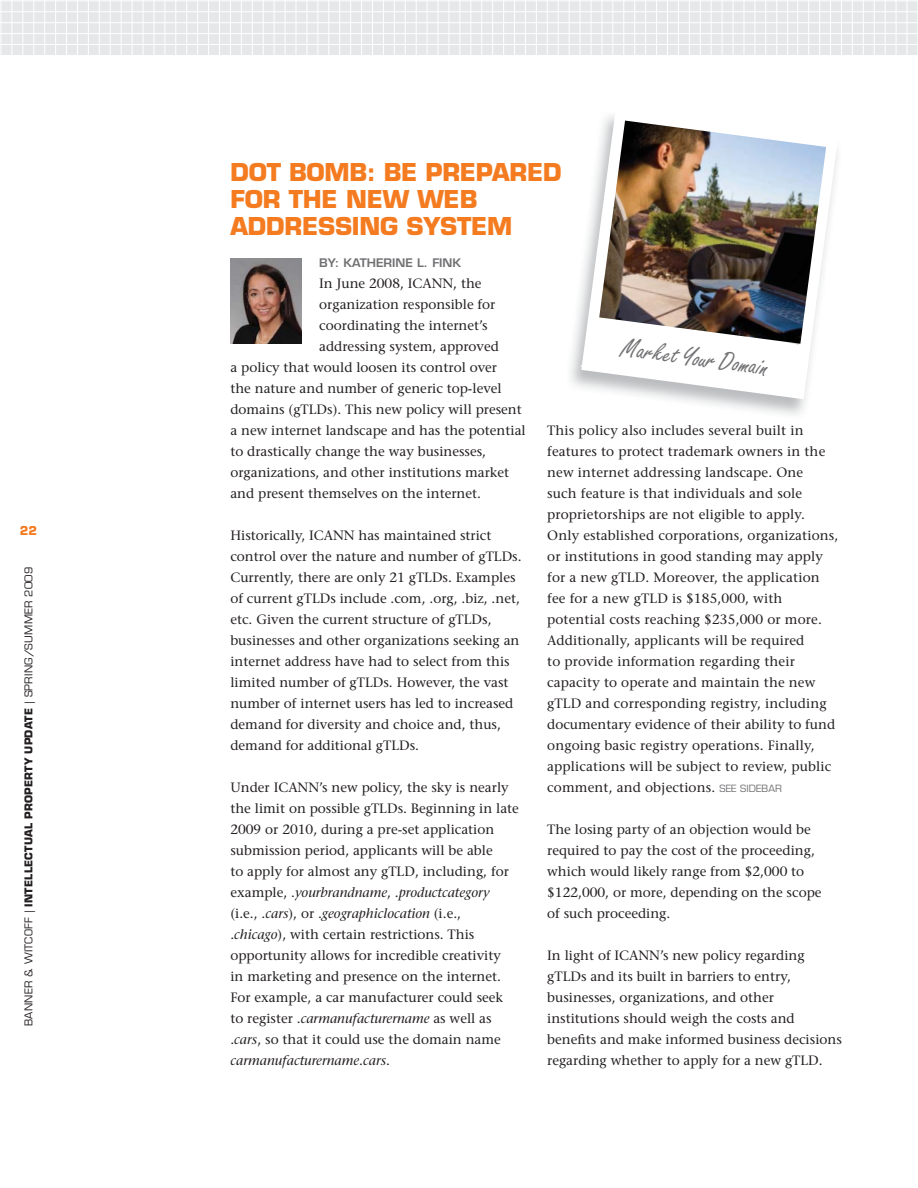
<style>
.page{position:relative;width:918px;height:1188px;background:#fff}
.page>*{position:absolute;margin:0;border:0;box-sizing:border-box;transform-origin:0 0}
.t1{font:27px "Freestyle Script";color:#717073}
.t2{font:700 24px/27px "Eurostile";letter-spacing:-.01em;color:#f47b20}
.t3{font:13.5px/21px "Stone Serif";color:#231f20}
.t4{font:700 12px "Eurostile";color:#f47b20}
.t5{font:600 11.55px "Eurostile";color:#717073;scale:1.04 1}
.t6{font:10.5px "Eurostile";letter-spacing:.02em;color:#231f20}
.s1{font-weight:700}
.s2{font-style:italic}
.s3{font-family:"Eurostile";font-size:9.75px;color:#717073}
</style>
<div class="page">
<img style="left:230px;top:258px;width:71px;height:85px">
<svg style="left:581px;top:113px;width:257px;height:286px"></svg>
<img style="left:599px;top:121px;width:227px;height:223px">
<div style="left:0;top:0;width:918px;height:56px;background:#e6e7e8"></div>
<hr style="left:1px;top:0;width:1px;height:56px;background:#fff">
<hr style="left:12px;top:0;width:1px;height:56px;background:#fff">
<hr style="left:22px;top:0;width:1px;height:56px;background:#fff">
<hr style="left:33px;top:0;width:1px;height:56px;background:#fff">
<hr style="left:44px;top:0;width:1px;height:56px;background:#fff">
<hr style="left:55px;top:0;width:1px;height:56px;background:#fff">
<hr style="left:66px;top:0;width:1px;height:56px;background:#fff">
<hr style="left:77px;top:0;width:1px;height:56px;background:#fff">
<hr style="left:88px;top:0;width:1px;height:56px;background:#fff">
<hr style="left:99px;top:0;width:1px;height:56px;background:#fff">
<hr style="left:110px;top:0;width:1px;height:56px;background:#fff">
<hr style="left:121px;top:0;width:1px;height:56px;background:#fff">
<hr style="left:132px;top:0;width:1px;height:56px;background:#fff">
<hr style="left:143px;top:0;width:1px;height:56px;background:#fff">
<hr style="left:154px;top:0;width:1px;height:56px;background:#fff">
<hr style="left:164px;top:0;width:1px;height:56px;background:#fff">
<hr style="left:175px;top:0;width:1px;height:56px;background:#fff">
<hr style="left:186px;top:0;width:1px;height:56px;background:#fff">
<hr style="left:197px;top:0;width:1px;height:56px;background:#fff">
<hr style="left:208px;top:0;width:1px;height:56px;background:#fff">
<hr style="left:219px;top:0;width:1px;height:56px;background:#fff">
<hr style="left:230px;top:0;width:1px;height:56px;background:#fff">
<hr style="left:241px;top:0;width:1px;height:56px;background:#fff">
<hr style="left:252px;top:0;width:1px;height:56px;background:#fff">
<hr style="left:263px;top:0;width:1px;height:56px;background:#fff">
<hr style="left:274px;top:0;width:1px;height:56px;background:#fff">
<hr style="left:285px;top:0;width:1px;height:56px;background:#fff">
<hr style="left:296px;top:0;width:1px;height:56px;background:#fff">
<hr style="left:307px;top:0;width:1px;height:56px;background:#fff">
<hr style="left:317px;top:0;width:1px;height:56px;background:#fff">
<hr style="left:328px;top:0;width:1px;height:56px;background:#fff">
<hr style="left:339px;top:0;width:1px;height:56px;background:#fff">
<hr style="left:350px;top:0;width:1px;height:56px;background:#fff">
<hr style="left:361px;top:0;width:1px;height:56px;background:#fff">
<hr style="left:372px;top:0;width:1px;height:56px;background:#fff">
<hr style="left:383px;top:0;width:1px;height:56px;background:#fff">
<hr style="left:394px;top:0;width:1px;height:56px;background:#fff">
<hr style="left:405px;top:0;width:1px;height:56px;background:#fff">
<hr style="left:416px;top:0;width:1px;height:56px;background:#fff">
<hr style="left:427px;top:0;width:1px;height:56px;background:#fff">
<hr style="left:438px;top:0;width:1px;height:56px;background:#fff">
<hr style="left:449px;top:0;width:1px;height:56px;background:#fff">
<hr style="left:460px;top:0;width:1px;height:56px;background:#fff">
<hr style="left:470px;top:0;width:1px;height:56px;background:#fff">
<hr style="left:481px;top:0;width:1px;height:56px;background:#fff">
<hr style="left:492px;top:0;width:1px;height:56px;background:#fff">
<hr style="left:503px;top:0;width:1px;height:56px;background:#fff">
<hr style="left:514px;top:0;width:1px;height:56px;background:#fff">
<hr style="left:525px;top:0;width:1px;height:56px;background:#fff">
<hr style="left:536px;top:0;width:1px;height:56px;background:#fff">
<hr style="left:547px;top:0;width:1px;height:56px;background:#fff">
<hr style="left:558px;top:0;width:1px;height:56px;background:#fff">
<hr style="left:569px;top:0;width:1px;height:56px;background:#fff">
<hr style="left:580px;top:0;width:1px;height:56px;background:#fff">
<hr style="left:591px;top:0;width:1px;height:56px;background:#fff">
<hr style="left:602px;top:0;width:1px;height:56px;background:#fff">
<hr style="left:612px;top:0;width:1px;height:56px;background:#fff">
<hr style="left:623px;top:0;width:1px;height:56px;background:#fff">
<hr style="left:634px;top:0;width:1px;height:56px;background:#fff">
<hr style="left:645px;top:0;width:1px;height:56px;background:#fff">
<hr style="left:656px;top:0;width:1px;height:56px;background:#fff">
<hr style="left:667px;top:0;width:1px;height:56px;background:#fff">
<hr style="left:678px;top:0;width:1px;height:56px;background:#fff">
<hr style="left:689px;top:0;width:1px;height:56px;background:#fff">
<hr style="left:700px;top:0;width:1px;height:56px;background:#fff">
<hr style="left:711px;top:0;width:1px;height:56px;background:#fff">
<hr style="left:722px;top:0;width:1px;height:56px;background:#fff">
<hr style="left:733px;top:0;width:1px;height:56px;background:#fff">
<hr style="left:744px;top:0;width:1px;height:56px;background:#fff">
<hr style="left:755px;top:0;width:1px;height:56px;background:#fff">
<hr style="left:765px;top:0;width:1px;height:56px;background:#fff">
<hr style="left:776px;top:0;width:1px;height:56px;background:#fff">
<hr style="left:787px;top:0;width:1px;height:56px;background:#fff">
<hr style="left:797px;top:0;width:1px;height:56px;background:#fff">
<hr style="left:808px;top:0;width:1px;height:56px;background:#fff">
<hr style="left:819px;top:0;width:1px;height:56px;background:#fff">
<hr style="left:830px;top:0;width:1px;height:56px;background:#fff">
<hr style="left:841px;top:0;width:1px;height:56px;background:#fff">
<hr style="left:852px;top:0;width:1px;height:56px;background:#fff">
<hr style="left:863px;top:0;width:1px;height:56px;background:#fff">
<hr style="left:874px;top:0;width:1px;height:56px;background:#fff">
<hr style="left:885px;top:0;width:1px;height:56px;background:#fff">
<hr style="left:896px;top:0;width:1px;height:56px;background:#fff">
<hr style="left:907px;top:0;width:1px;height:56px;background:#fff">
<hr style="left:917px;top:0;width:1px;height:56px;background:#fff">
<hr style="left:0;top:0;width:918px;height:1px;background:#fff">
<hr style="left:0;top:11px;width:918px;height:1px;background:#fff">
<hr style="left:0;top:22px;width:918px;height:1px;background:#fff">
<hr style="left:0;top:33px;width:918px;height:1px;background:#fff">
<hr style="left:0;top:44px;width:918px;height:1px;background:#fff">
<hr style="left:0;top:55px;width:918px;height:1px;background:#fff">
<svg style="left:579px;top:364px;width:224px;height:33px"></svg>
<p class="t4" style="left:20px;top:526px;width:19px">22</p>
<p class="t6" style="left:25px;top:1026px;width:461px;rotate:-90deg">BANNER &amp; WITCOFF | <span class="s1">INTELLECTUAL PROPERTY UPDATE</span> | SPRING/SUMMER 2009</p>
<h2 class="t2" style="left:230px;top:162px;width:333px">DOT BOMB: BE PREPARED<br>FOR THE NEW WEB<br>ADDRESSING SYSTEM</h2>
<p class="t5" style="left:319px;top:258px;width:138px">BY: KATHERINE L. FINK</p>
<p class="t3" style="left:319px;top:274px;width:164px">In June 2008, ICANN, the</p>
<p class="t3" style="left:319px;top:295px;width:178px">organization responsible for</p>
<p class="t3" style="left:319px;top:316px;width:170px">coordinating the internet’s</p>
<p class="t3" style="left:319px;top:337px;width:181px">addressing system, approved</p>
<p class="t3" style="left:230px;top:358px;width:268px">a policy that would loosen its control over</p>
<p class="t3" style="left:230px;top:379px;width:273px">the nature and number of generic top-level</p>
<p class="t3" style="left:230px;top:400px;width:293px">domains (gTLDs). This new policy will present</p>
<p class="t3" style="left:230px;top:421px;width:297px">a new internet landscape and has the potential</p>
<p class="t3" style="left:230px;top:442px;width:257px">to drastically change the way businesses,</p>
<p class="t3" style="left:230px;top:463px;width:280px">organizations, and other institutions market</p>
<p class="t3" style="left:230px;top:484px;width:252px">and present themselves on the internet.</p>
<p class="t3" style="left:230px;top:526px;width:293px">Historically, ICANN has maintained strict control over the nature and number of gTLDs.<br>Currently, there are only 21 gTLDs. Examples of current gTLDs include .com, .org, .biz, .net, etc. Given the current structure of gTLDs, businesses and other organizations seeking an internet address have had to select from this limited number of gTLDs. However, the vast number of internet users has led to increased demand for diversity and choice and, thus, demand for additional gTLDs.</p>
<p class="t3" style="left:230px;top:778px;width:290px">Under ICANN’s new policy, the sky is nearly the limit on possible gTLDs. Beginning in late 2009 or 2010, during a pre-set application submission period, applicants will be able<br>to apply for almost any gTLD, including, for example, .<span class="s2">yourbrandname</span>, .<span class="s2">productcategory </span>(i.e., .<span class="s2">cars</span>), or .<span class="s2">geographiclocation</span> (i.e., .<span class="s2">chicago</span>), with certain restrictions. This opportunity allows for incredible creativity<br>in marketing and presence on the internet.<br>For example, a car manufacturer could seek to register .<span class="s2">carmanufacturername</span> as well as .<span class="s2">cars</span>, so that it could use the domain name <span class="s2">carmanufacturername</span>.<span class="s2">cars</span>.</p>
<h1 class="t1" style="left:623px;top:338px;width:149px;rotate:8deg">Market Your Domain</h1>
<p class="t3" style="left:547px;top:421px;width:293px">This policy also includes several built in features to protect trademark owners in the new internet addressing landscape. One<br>such feature is that individuals and sole proprietorships are not eligible to apply.<br>Only established corporations, organizations, or institutions in good standing may apply for a new gTLD. Moreover, the application fee for a new gTLD is $185,000, with potential costs reaching $235,000 or more.<br>Additionally, applicants will be required<br>to provide information regarding their capacity to operate and maintain the new gTLD and corresponding registry, including documentary evidence of their ability to fund ongoing basic registry operations. Finally, applications will be subject to review, public comment, and objections. <span class="s3">SEE SIDEBAR</span></p>
<p class="t3" style="left:547px;top:820px;width:276px">The losing party of an objection would be required to pay the cost of the proceeding, which would likely range from $2,000 to $122,000, or more, depending on the scope of such proceeding.</p>
<p class="t3" style="left:547px;top:946px;width:296px">In light of ICANN’s new policy regarding gTLDs and its built in barriers to entry, businesses, organizations, and other institutions should weigh the costs and benefits and make informed business decisions regarding whether to apply for a new gTLD.</p>
</div>
